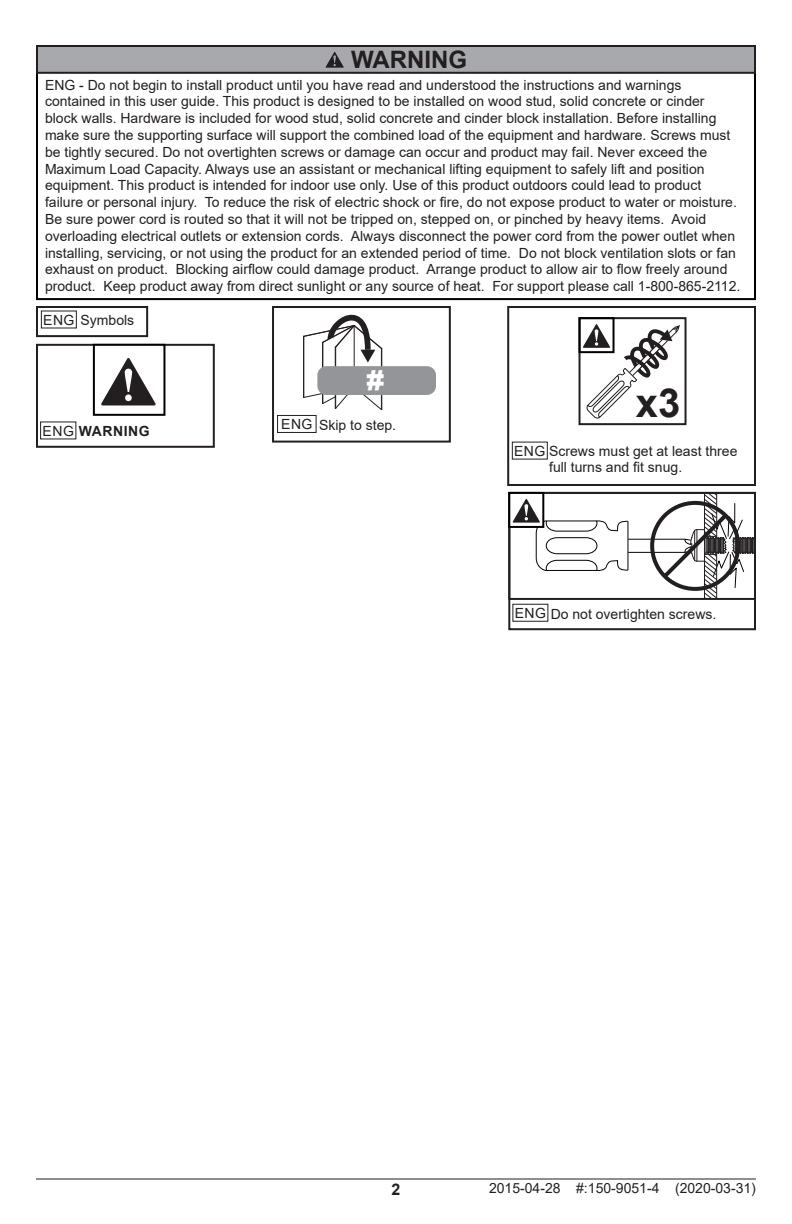
<style>
.page{position:relative;width:792px;height:1224px;background:#fff}
.page>*{position:absolute;margin:0;border:0;box-sizing:border-box;transform-origin:0 0}
.t1{font:700 40px "Arial";color:#231f20}
.Step_Number_Boxes{font:900 28px "Arial";color:#fff}
.WARNING__header{font:700 24px "Arial";color:#231f20}
.t2{font:700 16px "Arial";color:#231f20}
.Warning_box_text{font:14px/16.8px "Arial";color:#231f20}
.General_Text__Left{font:14px/16.8px "Arial";color:#231f20}
.Language_Boxes{font:14px "Arial";color:#231f20}
.Language_Boxes-2{font:700 14px "Arial";letter-spacing:.035em;color:#231f20}
.s1{font-weight:400}
</style>
<div class="page">
<hr style="left:36px;top:1178px;width:720px;height:2px;background:#231f20">
<div style="left:36px;top:306px;width:112px;height:31px;border:2px solid #231f20"></div>
<svg style="left:40px;top:310px;width:37px;height:19px"></svg>
<div style="left:36px;top:344px;width:179px;height:104px;border:2px solid #231f20"></div>
<svg style="left:101px;top:358px;width:55px;height:47px"></svg>
<div style="left:93px;top:344px;width:72px;height:72px;border:2px solid #000"></div>
<svg style="left:40px;top:421px;width:37px;height:19px"></svg>
<hr style="left:381px;top:348px;width:1px;height:62px;background:#231f20">
<hr style="left:354px;top:326px;width:1px;height:61px;background:#231f20">
<hr style="left:335px;top:347px;width:1px;height:61px;background:#231f20">
<hr style="left:322px;top:342px;width:1px;height:61px;background:#231f20">
<hr style="left:303px;top:336px;width:1px;height:61px;background:#231f20">
<svg style="left:303px;top:314px;width:80px;height:49px"></svg>
<div style="left:319px;top:368px;width:115px;height:25px;background:#939598;border-radius:7px"></div>
<div style="left:317px;top:366px;width:119px;height:29px;border:4px solid #939598;border-radius:7px"></div>
<div style="left:272px;top:306px;width:179px;height:137px;border:2px solid #231f20"></div>
<svg style="left:277px;top:385px;width:106px;height:48px"></svg>
<div style="left:507px;top:306px;width:249px;height:180px;border:2px solid #231f20"></div>
<div style="left:579px;top:317px;width:108px;height:108px;border:2px solid #231f20"></div>
<svg style="left:583px;top:324px;width:97px;height:95px"></svg>
<div style="left:579px;top:317px;width:36px;height:36px;border:2px solid #000"></div>
<svg style="left:511px;top:441px;width:37px;height:19px"></svg>
<div style="left:37px;top:46px;width:718px;height:27px;background:#a8a9ad"></div>
<svg style="left:325px;top:52px;width:19px;height:16px"></svg>
<div style="left:36px;top:45px;width:720px;height:29px;border:2px solid #231f20"></div>
<div style="left:508px;top:492px;width:248px;height:138px;border:2px solid #231f20"></div>
<svg style="left:509px;top:493px;width:247px;height:129px"></svg>
<div style="left:508px;top:492px;width:36px;height:36px;border:2px solid #000"></div>
<p class="WARNING__header" style="left:351px;top:43px;width:117px">WARNING</p>
<p class="Warning_box_text" style="left:45px;top:76px;width:697px">ENG - Do not begin to install product until you have read and understood the instructions and warnings contained in this user guide. This product is designed to be installed on wood stud, solid concrete or cinder block walls. Hardware is included for wood stud, solid concrete and cinder block installation. Before installing make sure the supporting surface will support the combined load of the equipment and hardware. Screws must be tightly secured. Do not overtighten screws or damage can occur and product may fail. Never exceed the Maximum Load Capacity. Always use an assistant or mechanical lifting equipment to safely lift and position equipment. This product is intended for indoor use only. Use of this product outdoors could lead to product failure or personal injury. To reduce the risk of electric shock or fire, do not expose product to water or moisture.<br>Be sure power cord is routed so that it will not be tripped on, stepped on, or pinched by heavy items. Avoid overloading electrical outlets or extension cords. Always disconnect the power cord from the power outlet when installing, servicing, or not using the product for an extended period of time. Do not block ventilation slots or fan exhaust on product. Blocking airflow could damage product. Arrange product to allow air to flow freely around product. Keep product away from direct sunlight or any source of heat. For support please call 1-800-865-2112.</p>
<p class="Language_Boxes" style="left:43px;top:311px;width:93px">ENG Symbols</p>
<p class="Language_Boxes-2" style="left:43px;top:422px;width:108px"><span class="s1">ENG</span> WARNING</p>
<p class="Step_Number_Boxes" style="left:366px;top:360px;width:20px">#</p>
<p class="Language_Boxes" style="left:281px;top:415px;width:33px">ENG</p>
<p class="General_Text__Left" style="left:319px;top:417px;width:79px">Skip to step.</p>
<p class="t1" style="left:636px;top:375px;width:46px">x3</p>
<p class="General_Text__Left" style="left:549px;top:442px;width:190px;text-indent:-35px">ENG Screws must get at least three full turns and fit snug.</p>
<p class="Language_Boxes" style="left:515px;top:604px;width:203px">ENG Do not overtighten screws.</p>
<p class="t2" style="left:392px;top:1178px;width:10px">2</p>
<p class="Warning_box_text" style="left:489px;top:1180px;width:268px">2015-04-28 #:150-9051-4 (2020-03-31)</p>
</div>
